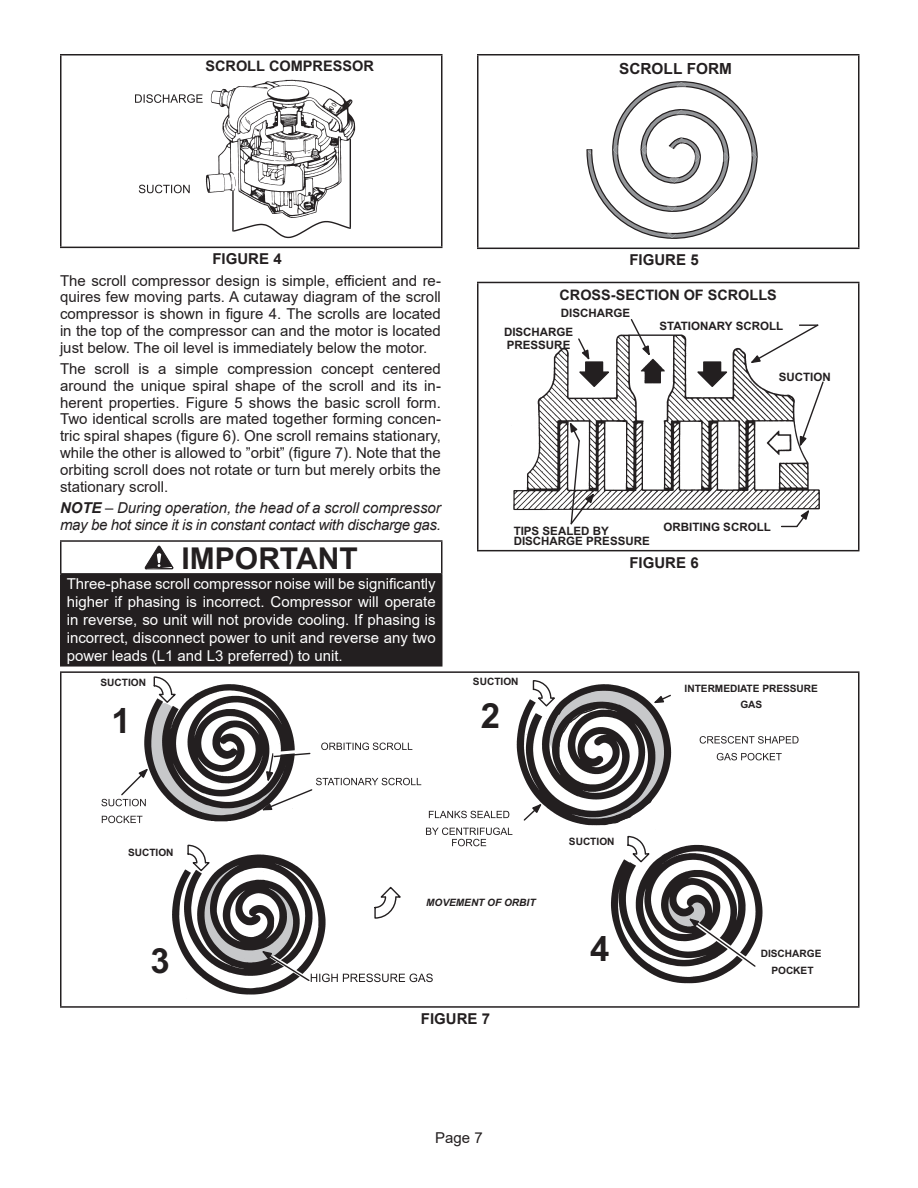
<style>
.page{position:relative;width:918px;height:1188px;background:#fff}
.page>*{position:absolute;margin:0;border:0;box-sizing:border-box;transform-origin:0 0}
.t1{font:700 34.8px "Arial";color:#231f20}
.WARNING_20pt{font:700 30px "Arial";color:#231f20}
.t2{font:700 15.3px "Arial";color:#231f20}
.paragraph{font:15px/16.8px "Arial";color:#231f20;text-align:justify}
.White_10pt{font:15px/18px "Arial";color:#fff;text-align:justify}
.paragraph-2{font:italic 15px/16.8px "Arial";letter-spacing:-.02em;color:#231f20}
.t3{font:700 15px "Arial";color:#231f20}
.t4{font:700 14.55px "Arial";color:#231f20}
.t5{font:700 14.4px "Arial";color:#231f20}
.t6{font:700 11.55px/9.8px "Arial";color:#231f20}
.t7{font:700 10.2px/16.8px "Arial";color:#231f20;text-align:center}
.t8{font:italic 700 10.2px "Arial";color:#231f20}
.s1{font-weight:700}
.s2{font-style:normal}
</style>
<div class="page">
<hr style="left:60px;top:54px;width:382px;height:2px;background:#231f20">
<hr style="left:60px;top:56px;width:2px;height:191px;background:#231f20">
<hr style="left:441px;top:56px;width:1px;height:191px;background:#231f20">
<hr style="left:60px;top:247px;width:382px;height:1px;background:#231f20">
<svg style="left:232px;top:220px;width:119px;height:18px"></svg>
<img style="left:188px;top:79px;width:168px;height:141px">
<hr style="left:350px;top:139px;width:1px;height:88px;background:#231f20">
<hr style="left:232px;top:192px;width:2px;height:39px;background:#231f20">
<svg style="left:135px;top:94px;width:68px;height:9px"></svg>
<svg style="left:139px;top:185px;width:51px;height:8px"></svg>
<div style="left:61px;top:574px;width:381px;height:92px;background:#231f20"></div>
<hr style="left:60px;top:540px;width:382px;height:2px;background:#231f20">
<hr style="left:60px;top:542px;width:2px;height:31px;background:#231f20">
<hr style="left:441px;top:542px;width:1px;height:31px;background:#231f20">
<hr style="left:60px;top:573px;width:382px;height:2px;background:#231f20">
<hr style="left:60px;top:575px;width:2px;height:90px;background:#231f20">
<hr style="left:60px;top:665px;width:382px;height:2px;background:#231f20">
<svg style="left:144px;top:545px;width:30px;height:25px"></svg>
<hr style="left:477px;top:54px;width:383px;height:2px;background:#231f20">
<hr style="left:477px;top:56px;width:1px;height:192px;background:#231f20">
<hr style="left:858px;top:56px;width:2px;height:192px;background:#231f20">
<hr style="left:477px;top:248px;width:383px;height:1px;background:#231f20">
<svg style="left:586px;top:81px;width:172px;height:158px"></svg>
<hr style="left:477px;top:282px;width:383px;height:1px;background:#231f20">
<hr style="left:477px;top:283px;width:1px;height:267px;background:#231f20">
<hr style="left:858px;top:283px;width:2px;height:267px;background:#231f20">
<hr style="left:477px;top:550px;width:383px;height:1px;background:#231f20">
<img style="left:513px;top:334px;width:114px;height:177px">
<svg style="left:569px;top:420px;width:27px;height:105px"></svg>
<svg style="left:627px;top:319px;width:197px;height:209px"></svg>
<svg style="left:577px;top:337px;width:35px;height:51px"></svg>
<hr style="left:60px;top:671px;width:800px;height:2px;background:#231f20">
<hr style="left:60px;top:673px;width:2px;height:333px;background:#231f20">
<hr style="left:858px;top:673px;width:2px;height:333px;background:#231f20">
<hr style="left:60px;top:1006px;width:800px;height:2px;background:#231f20">
<img style="left:210px;top:983px;width:81px;height:12px">
<svg style="left:101px;top:676px;width:698px;height:307px"></svg>
<p class="t4" style="left:205px;top:56px;width:170px">SCROLL COMPRESSOR</p>
<p class="t2" style="left:619px;top:58px;width:114px">SCROLL FORM</p>
<p class="t3" style="left:212px;top:248px;width:71px">FIGURE 4</p>
<p class="paragraph" style="left:60px;top:272px;width:382px">The scroll compressor design is simple, efficient and re&shy;quires few moving parts. A cutaway diagram of the scroll compressor is shown in figure 4. The scrolls are located in the top of the compressor can and the motor is located just below. The oil level is immediately below the motor.</p>
<p class="paragraph" style="left:60px;top:360px;width:383px">The scroll is a simple compression concept centered around the unique spiral shape of the scroll and its in&shy;herent properties. Figure 5 shows the basic scroll form.<br>Two identical scrolls are mated together forming concen&shy;tric spiral shapes (figure 6). One scroll remains stationary, while the other is allowed to ”orbit” (figure 7). Note that the orbiting scroll does not rotate or turn but merely orbits the stationary scroll.</p>
<p class="paragraph-2" style="left:60px;top:500px;width:382px"><span class="s1">NOTE</span> <span class="s2">–</span> During operation, the head of a scroll compressor may be hot since it is in constant contact with discharge gas.</p>
<p class="WARNING_20pt" style="left:182px;top:538px;width:178px">IMPORTANT</p>
<p class="White_10pt" style="left:67px;top:575px;width:370px">Three-phase scroll compressor noise will be significantly higher if phasing is incorrect. Compressor will operate in reverse, so unit will not provide cooling. If phasing is incorrect, disconnect power to unit and reverse any two power leads (L1 and L3 preferred) to unit.</p>
<p class="t3" style="left:629px;top:249px;width:71px">FIGURE 5</p>
<p class="t5" style="left:560px;top:286px;width:219px">CROSS-SECTION OF SCROLLS</p>
<p class="t6" style="left:561px;top:308px;width:71px">DISCHARGE</p>
<p class="t6" style="left:504px;top:327px;width:71px;line-height:12.5px">DISCHARGE<br>PRESSURE</p>
<p class="t6" style="left:659px;top:321px;width:125px">STATIONARY SCROLL</p>
<p class="t6" style="left:779px;top:372px;width:54px">SUCTION</p>
<p class="t6" style="left:514px;top:526px;width:138px">TIPS SEALED BY<br>DISCHARGE PRESSURE</p>
<p class="t6" style="left:664px;top:522px;width:109px">ORBITING SCROLL</p>
<p class="t3" style="left:629px;top:552px;width:71px">FIGURE 6</p>
<p class="t7" style="left:100px;top:674px;width:47px">SUCTION</p>
<p class="t7" style="left:473px;top:673px;width:47px">SUCTION</p>
<p class="t1" style="left:112px;top:697px;width:21px">1</p>
<p class="t1" style="left:481px;top:693px;width:21px">2</p>
<p class="t7" style="left:128px;top:845px;width:47px">SUCTION</p>
<p class="t8" style="left:426px;top:896px;width:111px">MOVEMENT OF ORBIT</p>
<p class="t7" style="left:569px;top:833px;width:47px">SUCTION</p>
<p class="t1" style="left:151px;top:937px;width:21px">3</p>
<p class="t1" style="left:590px;top:925px;width:21px">4</p>
<p class="t3" style="left:421px;top:1008px;width:71px">FIGURE 7</p>
<p class="paragraph" style="left:435px;top:1129px;width:49px">Page 7</p>
<p class="t7" style="left:685px;top:680px;width:135px">INTERMEDIATE PRESSURE<br>GAS</p>
<p class="t7" style="left:761px;top:946px;width:62px">DISCHARGE<br>POCKET</p>
</div>
